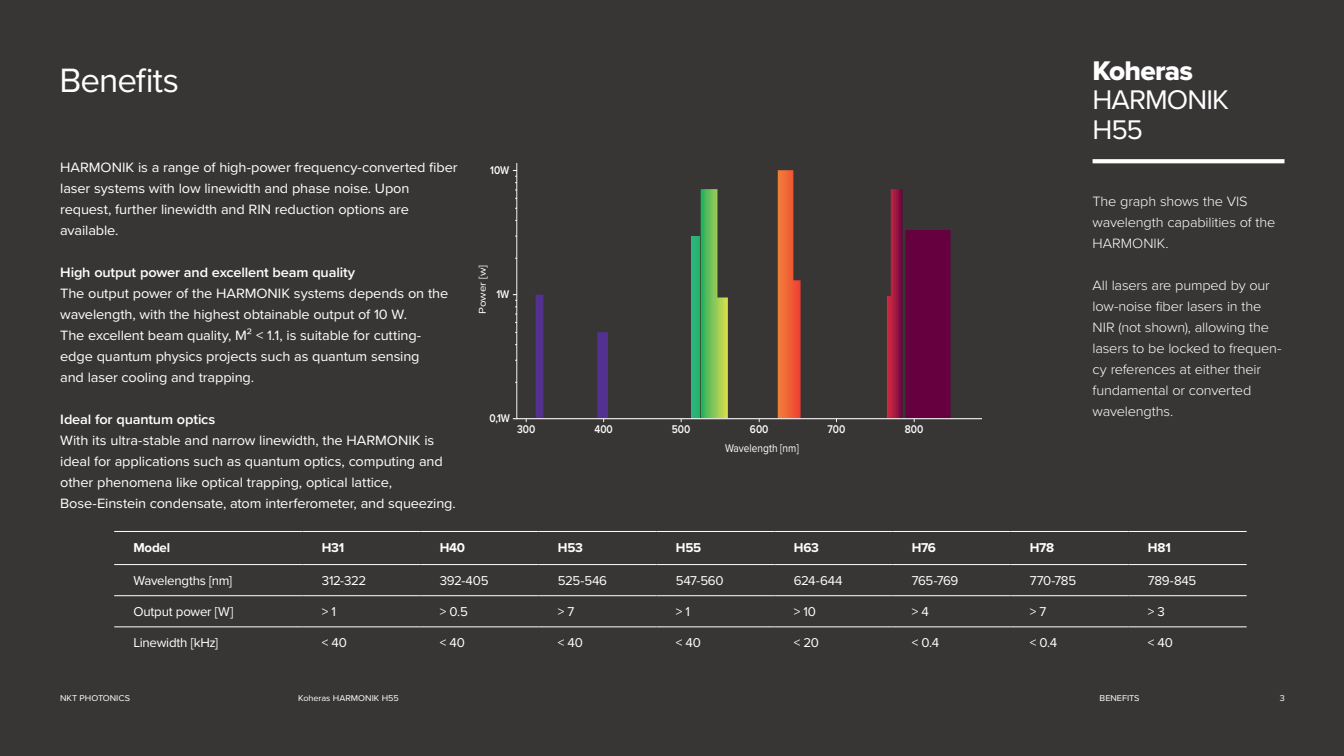
<style>
.page{position:relative;width:1344px;height:756px;background:#383535}
.page>*{position:absolute;margin:0;border:0;box-sizing:border-box;transform-origin:0 0}
.t1{font:35px "Proxima Nova";letter-spacing:-.025em;color:#fff}
.t2{font:28px "Proxima Nova";letter-spacing:-.035em;color:#fff}
.t3{font:28px "Proxima Nova Extrabld";letter-spacing:-.025em;color:#fff}
.t4{font:14px/21px "Proxima Nova";letter-spacing:-.01em;color:#fff;scale:1.04 1}
.t5{font:300 14px/21px "Proxima Nova";letter-spacing:-.015em;color:#fff;scale:1.04 1}
.t6{font:600 14px "Proxima Nova";letter-spacing:-.01em;color:#fff;scale:1.04 1}
.Table_figures_numbers{font:13.3px "Proxima Nova";letter-spacing:-.02em;color:#fff}
.Table_figures_numbers-2{font:700 13.3px "Proxima Nova";letter-spacing:-.02em;color:#fff}
.t7{font:600 11.58px "Proxima Nova";color:#fff;scale:.88 1}
.t8{font:11.58px "Proxima Nova";color:#fff;scale:.88 1}
.t9{font:10.15px "Proxima Nova";color:#fff;scale:1.14 1}
.t10{font:8.75px "Proxima Nova";color:#fff;scale:1.04 1}
</style>
<div class="page">
<svg style="left:1093px;top:159px;width:191px;height:4px"></svg>
<hr style="left:114px;top:531px;width:189px;height:1px;background:#fff">
<hr style="left:303px;top:531px;width:118px;height:1px;background:#fff">
<hr style="left:421px;top:531px;width:118px;height:1px;background:#fff">
<hr style="left:539px;top:531px;width:118px;height:1px;background:#fff">
<hr style="left:657px;top:531px;width:118px;height:1px;background:#fff">
<hr style="left:775px;top:531px;width:118px;height:1px;background:#fff">
<hr style="left:893px;top:531px;width:118px;height:1px;background:#fff">
<hr style="left:1011px;top:531px;width:118px;height:1px;background:#fff">
<hr style="left:1129px;top:531px;width:118px;height:1px;background:#fff">
<hr style="left:114px;top:564px;width:189px;height:1px;background:#fff">
<hr style="left:303px;top:564px;width:118px;height:1px;background:#fff">
<hr style="left:421px;top:564px;width:118px;height:1px;background:#fff">
<hr style="left:539px;top:564px;width:118px;height:1px;background:#fff">
<hr style="left:657px;top:564px;width:118px;height:1px;background:#fff">
<hr style="left:775px;top:564px;width:118px;height:1px;background:#fff">
<hr style="left:893px;top:564px;width:118px;height:1px;background:#fff">
<hr style="left:1011px;top:564px;width:118px;height:1px;background:#fff">
<hr style="left:1129px;top:564px;width:118px;height:1px;background:#fff">
<hr style="left:114px;top:596px;width:189px;height:1px;background:#fff">
<hr style="left:303px;top:596px;width:118px;height:1px;background:#fff">
<hr style="left:421px;top:596px;width:118px;height:1px;background:#fff">
<hr style="left:539px;top:596px;width:118px;height:1px;background:#fff">
<hr style="left:657px;top:596px;width:118px;height:1px;background:#fff">
<hr style="left:775px;top:596px;width:118px;height:1px;background:#fff">
<hr style="left:893px;top:596px;width:118px;height:1px;background:#fff">
<hr style="left:1011px;top:596px;width:118px;height:1px;background:#fff">
<hr style="left:1129px;top:596px;width:118px;height:1px;background:#fff">
<hr style="left:114px;top:627px;width:189px;height:1px;background:#fff">
<hr style="left:303px;top:627px;width:118px;height:1px;background:#fff">
<hr style="left:421px;top:627px;width:118px;height:1px;background:#fff">
<hr style="left:539px;top:627px;width:118px;height:1px;background:#fff">
<hr style="left:657px;top:627px;width:118px;height:1px;background:#fff">
<hr style="left:775px;top:627px;width:118px;height:1px;background:#fff">
<hr style="left:893px;top:627px;width:118px;height:1px;background:#fff">
<hr style="left:1011px;top:627px;width:118px;height:1px;background:#fff">
<hr style="left:1129px;top:627px;width:118px;height:1px;background:#fff">
<svg style="left:513px;top:294px;width:3px;height:13px"></svg>
<svg style="left:513px;top:170px;width:3px;height:13px"></svg>
<svg style="left:597px;top:419px;width:11px;height:3px"></svg>
<svg style="left:516px;top:164px;width:466px;height:255px;background:#493b3a"></svg>
<p class="t1" style="left:59px;top:55px;width:121px">Benefits</p>
<p class="t3" style="left:1093px;top:50px;width:102px">Koheras</p>
<p class="t2" style="left:1093px;top:79px;width:138px">HARMONIK</p>
<p class="t2" style="left:1093px;top:108px;width:52px">H55</p>
<p class="t4" style="left:60px;top:156px;width:384px">HARMONIK is a range of high-power frequency-converted fiber laser systems with low linewidth and phase noise. Upon request, further linewidth and RIN reduction options are available.</p>
<p class="t6" style="left:60px;top:262px;width:285px">High output power and excellent beam quality</p>
<p class="t4" style="left:60px;top:282px;width:375px">The output power of the HARMONIK systems depends on the wavelength, with the highest obtainable output of 10 W.<br>The excellent beam quality, M² &lt; 1.1, is suitable for cutting&shy;edge quantum physics projects such as quantum sensing<br>and laser cooling and trapping.</p>
<p class="t6" style="left:60px;top:409px;width:151px">Ideal for quantum optics</p>
<p class="t4" style="left:60px;top:429px;width:382px">With its ultra-stable and narrow linewidth, the HARMONIK is ideal for applications such as quantum optics, computing and other phenomena like optical trapping, optical lattice, Bose-Einstein condensate, atom interferometer, and squeezing.</p>
<p class="t7" style="left:490px;top:162px;width:23px">10W</p>
<p class="t9" style="left:475px;top:314px;width:44px;rotate:-90deg">Power [w]</p>
<p class="t7" style="left:496px;top:286px;width:16px">1W</p>
<p class="t7" style="left:489px;top:410px;width:25px">0,1W</p>
<p class="t7" style="left:517px;top:421px;width:22px">300</p>
<p class="t7" style="left:594px;top:421px;width:22px">400</p>
<p class="t7" style="left:672px;top:421px;width:23px">500</p>
<p class="t7" style="left:750px;top:421px;width:23px">600</p>
<p class="t7" style="left:828px;top:421px;width:22px">700</p>
<p class="t7" style="left:905px;top:421px;width:23px">800</p>
<p class="t8" style="left:725px;top:439px;width:85px">Wavelength [nm]</p>
<p class="t5" style="left:1093px;top:190px;width:177px">The graph shows the VIS wavelength capabilities of the<br>HARMONIK.</p>
<p class="t5" style="left:1093px;top:274px;width:183px">All lasers are pumped by our low-noise fiber lasers in the<br>NIR (not shown), allowing the lasers to be locked to frequen&shy;cy references at either their fundamental or converted wavelengths.</p>
<p class="Table_figures_numbers-2" style="left:133px;top:537px;width:38px">Model</p>
<p class="Table_figures_numbers-2" style="left:322px;top:537px;width:24px">H31</p>
<p class="Table_figures_numbers-2" style="left:440px;top:537px;width:27px">H40</p>
<p class="Table_figures_numbers-2" style="left:558px;top:537px;width:27px">H53</p>
<p class="Table_figures_numbers-2" style="left:676px;top:537px;width:27px">H55</p>
<p class="Table_figures_numbers-2" style="left:794px;top:537px;width:27px">H63</p>
<p class="Table_figures_numbers-2" style="left:912px;top:537px;width:26px">H76</p>
<p class="Table_figures_numbers-2" style="left:1030px;top:537px;width:26px">H78</p>
<p class="Table_figures_numbers-2" style="left:1148px;top:537px;width:24px">H81</p>
<p class="Table_figures_numbers" style="left:133px;top:570px;width:100px">Wavelengths [nm]</p>
<p class="Table_figures_numbers" style="left:322px;top:570px;width:46px">312-322</p>
<p class="Table_figures_numbers" style="left:440px;top:570px;width:50px">392-405</p>
<p class="Table_figures_numbers" style="left:558px;top:570px;width:51px">525-546</p>
<p class="Table_figures_numbers" style="left:676px;top:570px;width:49px">547-560</p>
<p class="Table_figures_numbers" style="left:794px;top:570px;width:50px">624-644</p>
<p class="Table_figures_numbers" style="left:912px;top:570px;width:48px">765-769</p>
<p class="Table_figures_numbers" style="left:1030px;top:570px;width:48px">770-785</p>
<p class="Table_figures_numbers" style="left:1148px;top:570px;width:50px">789-845</p>
<p class="Table_figures_numbers" style="left:133px;top:601px;width:102px">Output power [W]</p>
<p class="Table_figures_numbers" style="left:322px;top:601px;width:16px">&gt; 1</p>
<p class="Table_figures_numbers" style="left:440px;top:601px;width:30px">&gt; 0.5</p>
<p class="Table_figures_numbers" style="left:558px;top:601px;width:18px">&gt; 7</p>
<p class="Table_figures_numbers" style="left:676px;top:601px;width:16px">&gt; 1</p>
<p class="Table_figures_numbers" style="left:794px;top:601px;width:24px">&gt; 10</p>
<p class="Table_figures_numbers" style="left:912px;top:601px;width:19px">&gt; 4</p>
<p class="Table_figures_numbers" style="left:1030px;top:601px;width:18px">&gt; 7</p>
<p class="Table_figures_numbers" style="left:1148px;top:601px;width:19px">&gt; 3</p>
<p class="Table_figures_numbers" style="left:133px;top:633px;width:86px">Linewidth [kHz]</p>
<p class="Table_figures_numbers" style="left:322px;top:633px;width:27px">&lt; 40</p>
<p class="Table_figures_numbers" style="left:440px;top:633px;width:27px">&lt; 40</p>
<p class="Table_figures_numbers" style="left:558px;top:633px;width:27px">&lt; 40</p>
<p class="Table_figures_numbers" style="left:676px;top:633px;width:27px">&lt; 40</p>
<p class="Table_figures_numbers" style="left:794px;top:633px;width:27px">&lt; 20</p>
<p class="Table_figures_numbers" style="left:912px;top:633px;width:29px">&lt; 0.4</p>
<p class="Table_figures_numbers" style="left:1030px;top:633px;width:29px">&lt; 0.4</p>
<p class="Table_figures_numbers" style="left:1148px;top:633px;width:27px">&lt; 40</p>
<p class="t10" style="left:60px;top:692px;width:69px">NKT PHOTONICS</p>
<p class="t10" style="left:298px;top:692px;width:98px">Koheras HARMONIK H55</p>
<p class="t10" style="left:1100px;top:692px;width:40px">BENEFITS</p>
<p class="t10" style="left:1280px;top:692px;width:6px">3</p>
</div>
